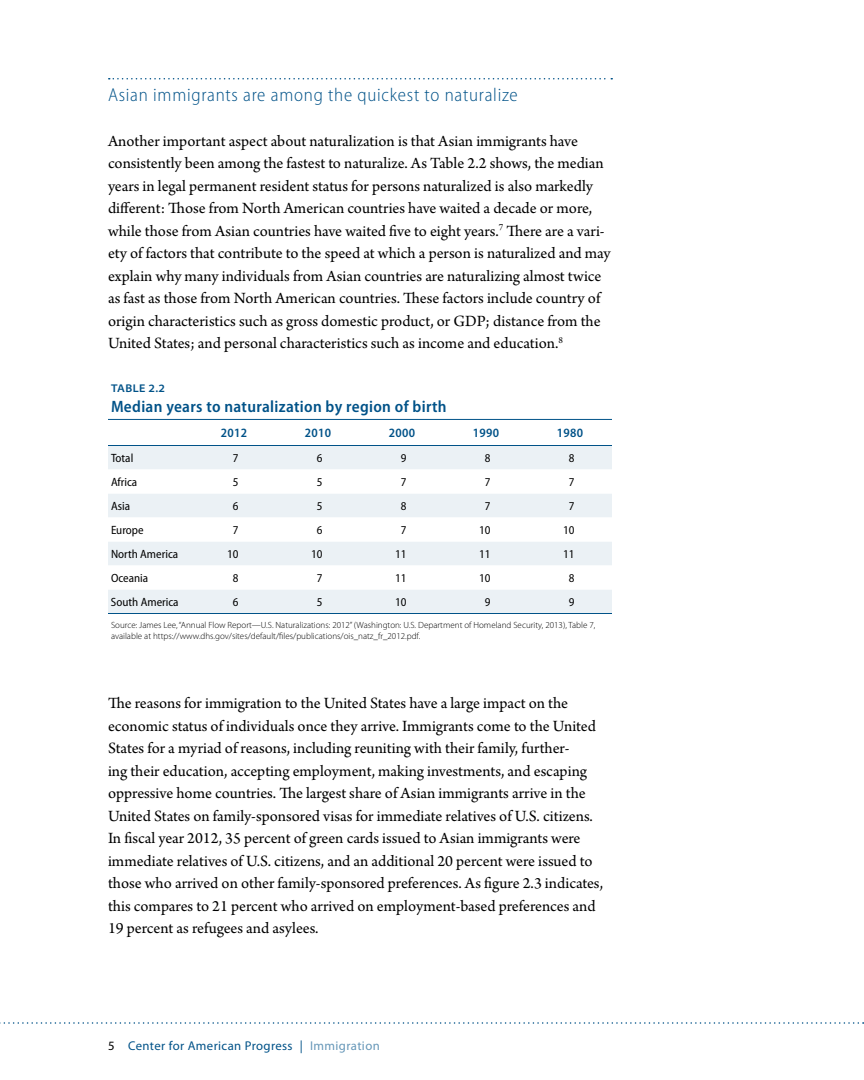
<style>
.page{position:relative;width:864px;height:1080px;background:#fff}
.page>*{position:absolute;margin:0;border:0;box-sizing:border-box;transform-origin:0 0}
.t1{font:300 semi-condensed 18.75px "Myriad Pro";letter-spacing:.04em;color:#005288}
.t2{font:16.5px/22.5px "Arno Pro";color:#000}
.t3{font:600 semi-condensed 16.5px "Myriad Pro";letter-spacing:.02em;color:#005288}
.t4{font:12.75px "Myriad Pro";letter-spacing:.03em;color:#005288}
.t5{font:600 semi-condensed 12.75px "Myriad Pro";letter-spacing:.02em;color:#005288}
.t6{font:semi-condensed 12px "Myriad Pro";color:#000}
.t7{font:600 semi-expanded 11.25px "Myriad Pro";letter-spacing:.04em;color:#005288}
.t8{font:300 9px/10.8px "Myriad Pro";color:#000}
.s1{color:#000}
.s2{color:#6697b8}
</style>
<div class="page">
<svg style="left:0;top:1022px;width:864px;height:2px"></svg>
<svg style="left:109px;top:78px;width:503px;height:2px"></svg>
<div style="left:108px;top:446px;width:504px;height:23px;background:#ebf1f5"></div>
<svg style="left:108px;top:494px;width:504px;height:119px;fill:#ebf1f5"></svg>
<hr style="left:108px;top:613px;width:84px;height:1px;background:#005288">
<hr style="left:192px;top:613px;width:84px;height:1px;background:#005288">
<hr style="left:276px;top:613px;width:84px;height:1px;background:#005288">
<hr style="left:360px;top:613px;width:84px;height:1px;background:#005288">
<hr style="left:444px;top:613px;width:84px;height:1px;background:#005288">
<hr style="left:528px;top:613px;width:84px;height:1px;background:#005288">
<hr style="left:108px;top:419px;width:84px;height:1px;background:#005288">
<hr style="left:192px;top:419px;width:84px;height:1px;background:#005288">
<hr style="left:276px;top:419px;width:84px;height:1px;background:#005288">
<hr style="left:360px;top:419px;width:84px;height:1px;background:#005288">
<hr style="left:444px;top:419px;width:84px;height:1px;background:#005288">
<hr style="left:528px;top:419px;width:84px;height:1px;background:#005288">
<hr style="left:108px;top:445px;width:84px;height:1px;background:#005288">
<hr style="left:192px;top:445px;width:84px;height:1px;background:#005288">
<hr style="left:276px;top:445px;width:84px;height:1px;background:#005288">
<hr style="left:360px;top:445px;width:84px;height:1px;background:#005288">
<hr style="left:444px;top:445px;width:84px;height:1px;background:#005288">
<hr style="left:528px;top:445px;width:84px;height:1px;background:#005288">
<p class="t1" style="left:108px;top:84px;width:411px">Asian immigrants are among the quickest to naturalize</p>
<p class="t2" style="left:108px;top:130px;width:504px">Another important aspect about naturalization is that Asian immigrants have consistently been among the fastest to naturalize. As Table 2.2 shows, the median years in legal permanent resident status for persons naturalized is also markedly different: Those from North American countries have waited a decade or more, while those from Asian countries have waited five to eight years.<sup>7</sup> There are a vari&shy;ety of factors that contribute to the speed at which a person is naturalized and may explain why many individuals from Asian countries are naturalizing almost twice as fast as those from North American countries. These factors include country of origin characteristics such as gross domestic product, or GDP; distance from the United States; and personal characteristics such as income and education.<sup>8</sup></p>
<p class="t7" style="left:111px;top:382px;width:55px">TABLE 2.2</p>
<p class="t3" style="left:111px;top:397px;width:337px">Median years to naturalization by region of birth</p>
<p class="t5" style="left:221px;top:425px;width:28px">2012</p>
<p class="t5" style="left:305px;top:425px;width:28px">2010</p>
<p class="t5" style="left:389px;top:425px;width:28px">2000</p>
<p class="t5" style="left:473px;top:425px;width:28px">1990</p>
<p class="t5" style="left:557px;top:425px;width:28px">1980</p>
<p class="t6" style="left:111px;top:451px;width:24px">Total</p>
<p class="t6" style="left:233px;top:451px;width:7px">7</p>
<p class="t6" style="left:317px;top:451px;width:7px">6</p>
<p class="t6" style="left:401px;top:451px;width:7px">9</p>
<p class="t6" style="left:485px;top:451px;width:7px">8</p>
<p class="t6" style="left:569px;top:451px;width:7px">8</p>
<p class="t6" style="left:111px;top:475px;width:28px">Africa</p>
<p class="t6" style="left:233px;top:475px;width:7px">5</p>
<p class="t6" style="left:317px;top:475px;width:7px">5</p>
<p class="t6" style="left:401px;top:475px;width:7px">7</p>
<p class="t6" style="left:485px;top:475px;width:7px">7</p>
<p class="t6" style="left:569px;top:475px;width:7px">7</p>
<p class="t6" style="left:111px;top:499px;width:21px">Asia</p>
<p class="t6" style="left:233px;top:499px;width:7px">6</p>
<p class="t6" style="left:317px;top:499px;width:7px">5</p>
<p class="t6" style="left:401px;top:499px;width:7px">8</p>
<p class="t6" style="left:485px;top:499px;width:7px">7</p>
<p class="t6" style="left:569px;top:499px;width:7px">7</p>
<p class="t6" style="left:111px;top:523px;width:34px">Europe</p>
<p class="t6" style="left:233px;top:523px;width:7px">7</p>
<p class="t6" style="left:317px;top:523px;width:7px">6</p>
<p class="t6" style="left:401px;top:523px;width:7px">7</p>
<p class="t6" style="left:479px;top:523px;width:13px">10</p>
<p class="t6" style="left:563px;top:523px;width:13px">10</p>
<p class="t6" style="left:111px;top:547px;width:69px">North America</p>
<p class="t6" style="left:227px;top:547px;width:13px">10</p>
<p class="t6" style="left:311px;top:547px;width:13px">10</p>
<p class="t6" style="left:395px;top:547px;width:13px">11</p>
<p class="t6" style="left:479px;top:547px;width:13px">11</p>
<p class="t6" style="left:563px;top:547px;width:13px">11</p>
<p class="t6" style="left:111px;top:571px;width:39px">Oceania</p>
<p class="t6" style="left:233px;top:571px;width:7px">8</p>
<p class="t6" style="left:317px;top:571px;width:7px">7</p>
<p class="t6" style="left:395px;top:571px;width:13px">11</p>
<p class="t6" style="left:479px;top:571px;width:13px">10</p>
<p class="t6" style="left:569px;top:571px;width:7px">8</p>
<p class="t6" style="left:111px;top:595px;width:69px">South America</p>
<p class="t6" style="left:233px;top:595px;width:7px">6</p>
<p class="t6" style="left:317px;top:595px;width:7px">5</p>
<p class="t6" style="left:395px;top:595px;width:13px">10</p>
<p class="t6" style="left:485px;top:595px;width:7px">9</p>
<p class="t6" style="left:569px;top:595px;width:7px">9</p>
<p class="t8" style="left:111px;top:619px;width:486px">Source: James Lee, “Annual Flow Report—U.S. Naturalizations: 2012” (Washington: U.S. Department of Homeland Security, 2013), Table 7, available at https://www.dhs.gov/sites/default/files/publications/ois_natz_fr_2012.pdf.</p>
<p class="t2" style="left:108px;top:693px;width:497px">The reasons for immigration to the United States have a large impact on the economic status of individuals once they arrive. Immigrants come to the United States for a myriad of reasons, including reuniting with their family, further-<br>ing their education, accepting employment, making investments, and escaping oppressive home countries. The largest share of Asian immigrants arrive in the United States on family-sponsored visas for immediate relatives of U.S. citizens.<br>In fiscal year 2012, 35 percent of green cards issued to Asian immigrants were immediate relatives of U.S. citizens, and an additional 20 percent were issued to those who arrived on other family-sponsored preferences. As figure 2.3 indicates, this compares to 21 percent who arrived on employment-based preferences and 19 percent as refugees and asylees.</p>
<p class="t4" style="left:108px;top:1038px;width:273px"><span class="s1">5</span> Center for American Progress | <span class="s2">Immigration</span></p>
</div>
